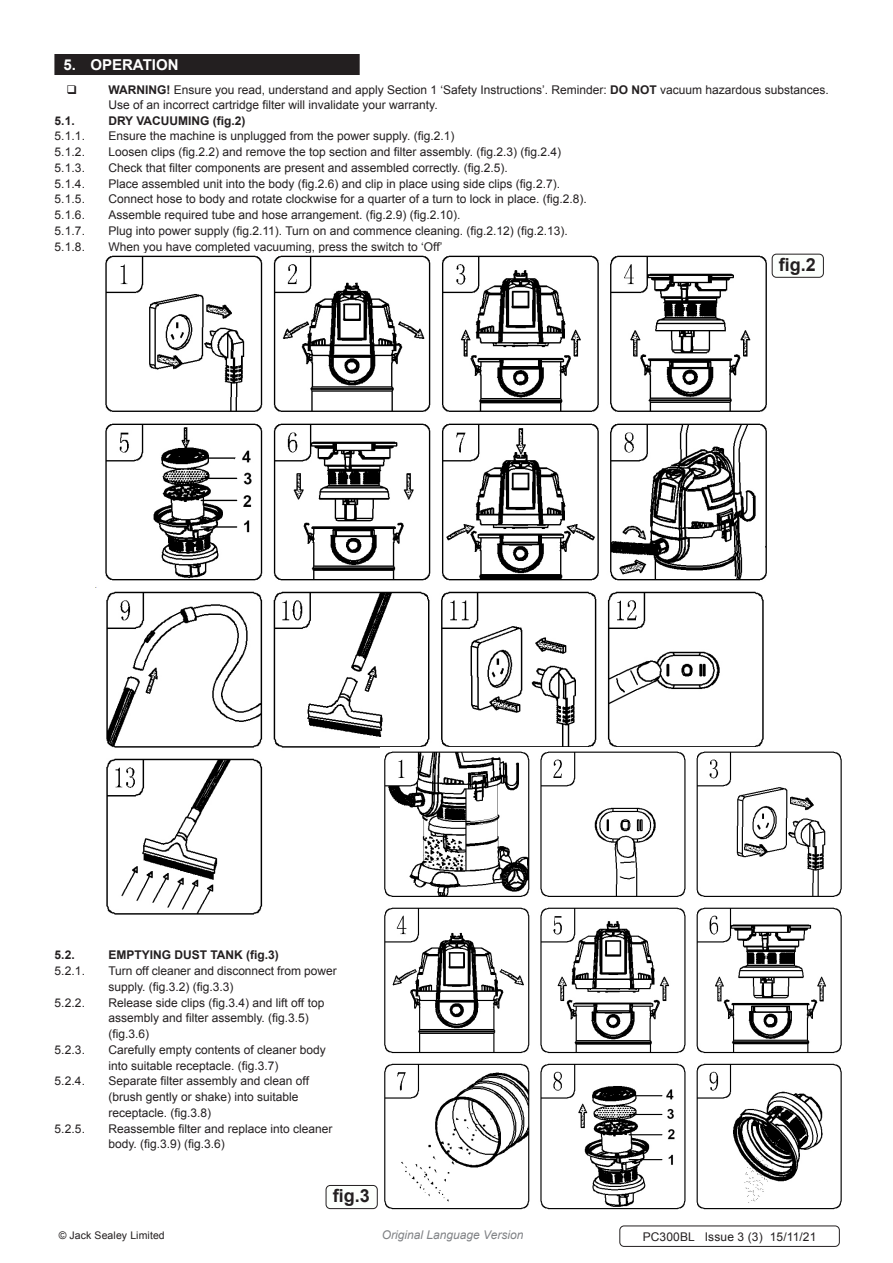
<style>
.page{position:relative;width:893px;height:1263px;background:#fff}
.page>*{position:absolute;margin:0;border:0;box-sizing:border-box;transform-origin:0 0}
.t1{font:700 18px "Arial";color:#231f20}
.t2{font:700 15px "Arial";color:#fff}
.Body__Footer{font:12px/15.8px "Arial";color:#231f20}
.t3{font:700 12px "Arial";color:#231f20}
.t4{font:italic 12px "Arial";color:#808285}
.Body__Justified__7pt{font:10.5px "Arial";letter-spacing:.01em;color:#231f20}
.s1{font-weight:700}
</style>
<div class="page">
<div style="left:54px;top:54px;width:306px;height:21px;background:#231f20"></div>
<div style="left:326px;top:1185px;width:52px;height:24px;border:1px solid #231f20;border-radius:4px"></div>
<img style="left:106px;top:591px;width:658px;height:324px">
<img style="left:96px;top:254px;width:678px;height:334px">
<img style="left:381px;top:747px;width:461px;height:463px">
<div style="left:619px;top:1225px;width:221px;height:22px;border:1px solid #231f20;border-radius:4px"></div>
<div style="left:772px;top:254px;width:52px;height:24px;border:1px solid #231f20;border-radius:4px"></div>
<p class="t2" style="left:63px;top:54px;width:117px">5. OPERATION</p>
<p class="Body__Footer" style="left:108px;top:82px;width:722px;line-height:15px"><span class="s1">WARNING!</span> Ensure you read, understand and apply Section 1 ‘Safety Instructions’. Reminder: <span class="s1">DO NOT</span> vacuum hazardous substances.<br>Use of an incorrect cartridge filter will invalidate your warranty.</p>
<p class="t3" style="left:54px;top:112px;width:22px">5.1.</p>
<p class="t3" style="left:108px;top:112px;width:139px">DRY VACUUMING (fig.2)</p>
<p class="Body__Footer" style="left:54px;top:128px;width:32px">5.1.1.</p>
<p class="Body__Footer" style="left:108px;top:128px;width:347px">Ensure the machine is unplugged from the power supply. (fig.2.1)</p>
<p class="Body__Footer" style="left:54px;top:144px;width:32px">5.1.2.</p>
<p class="Body__Footer" style="left:108px;top:144px;width:454px">Loosen clips (fig.2.2) and remove the top section and filter assembly. (fig.2.3) (fig.2.4)</p>
<p class="Body__Footer" style="left:54px;top:160px;width:32px">5.1.3.</p>
<p class="Body__Footer" style="left:108px;top:160px;width:401px">Check that filter components are present and assembled correctly. (fig.2.5).</p>
<p class="Body__Footer" style="left:54px;top:176px;width:32px">5.1.4.</p>
<p class="Body__Footer" style="left:108px;top:176px;width:453px">Place assembled unit into the body (fig.2.6) and clip in place using side clips (fig.2.7).</p>
<p class="Body__Footer" style="left:54px;top:191px;width:32px">5.1.5.</p>
<p class="Body__Footer" style="left:108px;top:191px;width:480px">Connect hose to body and rotate clockwise for a quarter of a turn to lock in place. (fig.2.8).</p>
<p class="Body__Footer" style="left:54px;top:207px;width:32px">5.1.6.</p>
<p class="Body__Footer" style="left:108px;top:207px;width:354px">Assemble required tube and hose arrangement. (fig.2.9) (fig.2.10).</p>
<p class="Body__Footer" style="left:54px;top:223px;width:32px">5.1.7.</p>
<p class="Body__Footer" style="left:108px;top:223px;width:461px">Plug into power supply (fig.2.11). Turn on and commence cleaning. (fig.2.12) (fig.2.13).</p>
<p class="Body__Footer" style="left:54px;top:239px;width:32px">5.1.8.</p>
<p class="Body__Footer" style="left:108px;top:239px;width:336px">When you have completed vacuuming, press the switch to ‘Off’</p>
<p class="t1" style="left:779px;top:252px;width:39px">fig.2</p>
<p class="t3" style="left:54px;top:947px;width:22px">5.2.</p>
<p class="t3" style="left:108px;top:947px;width:172px">EMPTYING DUST TANK (fig.3)</p>
<p class="Body__Footer" style="left:54px;top:963px;width:32px">5.2.1.</p>
<p class="Body__Footer" style="left:108px;top:963px;width:230px">Turn off cleaner and disconnect from power supply. (fig.3.2) (fig.3.3)</p>
<p class="Body__Footer" style="left:54px;top:995px;width:32px">5.2.2.</p>
<p class="Body__Footer" style="left:108px;top:995px;width:217px">Release side clips (fig.3.4) and lift off top assembly and filter assembly. (fig.3.5) (fig.3.6)</p>
<p class="Body__Footer" style="left:54px;top:1042px;width:32px">5.2.3.</p>
<p class="Body__Footer" style="left:108px;top:1042px;width:219px">Carefully empty contents of cleaner body into suitable receptacle. (fig.3.7)</p>
<p class="Body__Footer" style="left:54px;top:1073px;width:32px">5.2.4.</p>
<p class="Body__Footer" style="left:108px;top:1073px;width:202px">Separate filter assembly and clean off (brush gently or shake) into suitable receptacle. (fig.3.8)</p>
<p class="Body__Footer" style="left:54px;top:1121px;width:32px">5.2.5.</p>
<p class="Body__Footer" style="left:108px;top:1121px;width:226px">Reassemble filter and replace into cleaner body. (fig.3.9) (fig.3.6)</p>
<p class="t1" style="left:333px;top:1183px;width:39px">fig.3</p>
<p class="Body__Justified__7pt" style="left:59px;top:1228px;width:108px">© Jack Sealey Limited</p>
<p class="t4" style="left:382px;top:1226px;width:143px">Original Language Version</p>
<p class="Body__Footer" style="left:643px;top:1229px;width:175px">PC300BL Issue 3 (3) 15/11/21</p>
</div>
